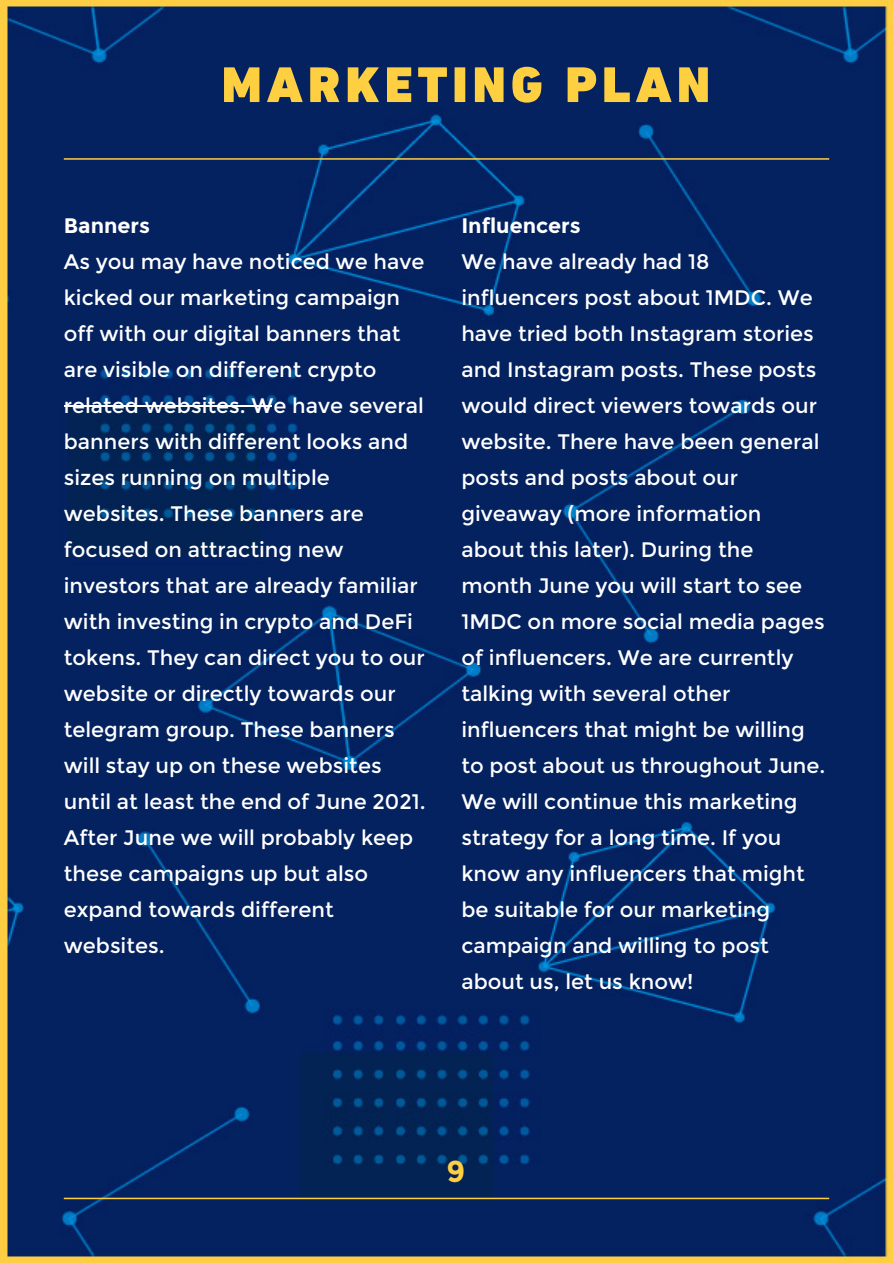
<style>
.page{position:relative;width:893px;height:1263px;background:#fff}
.page>*{position:absolute;margin:0;border:0;box-sizing:border-box;transform-origin:0 0}
.t1{font:900 51px "DIN Next LT Pro";letter-spacing:.1em;color:#ffcf42}
.t2{font:700 30px "Montserrat";color:#ffcf42}
.t3{font:21px/36px "Montserrat";color:#fff}
.s1{font-weight:700}
</style>
<div class="page">
<img style="left:0;top:0;width:893px;height:1263px">
<hr style="left:64px;top:158px;width:765px;height:2px;background:#ffcf42">
<hr style="left:64px;top:1198px;width:765px;height:1px;background:#ffcf42">
<hr style="left:64px;top:405px;width:208px;height:1px;background:#fff">
<p class="t1" style="left:222px;top:54px;width:490px">MARKETING PLAN</p>
<p class="t3" style="left:64px;top:208px;width:363px"><span class="s1">Banners<br></span>As you may have noticed we have kicked our marketing campaign off with our digital banners that are visible on different crypto related websites. We have several banners with different looks and sizes running on multiple websites. These banners are focused on attracting new investors that are already familiar with investing in crypto and DeFi tokens. They can direct you to our website or directly towards our telegram group. These banners will stay up on these websites until at least the end of June 2021.<br>After June we will probably keep these campaigns up but also expand towards different websites.</p>
<p class="t3" style="left:461px;top:208px;width:365px"><span class="s1">Influencers<br></span>We have already had 18 influencers post about 1MDC. We have tried both Instagram stories and Instagram posts. These posts would direct viewers towards our website. There have been general posts and posts about our giveaway (more information about this later). During the month June you will start to see<br>1MDC on more social media pages of influencers. We are currently talking with several other influencers that might be willing to post about us throughout June.<br>We will continue this marketing strategy for a long time. If you know any influencers that might be suitable for our marketing campaign and willing to post about us, let us know!</p>
<p class="t2" style="left:447px;top:1154px;width:20px">9</p>
</div>
